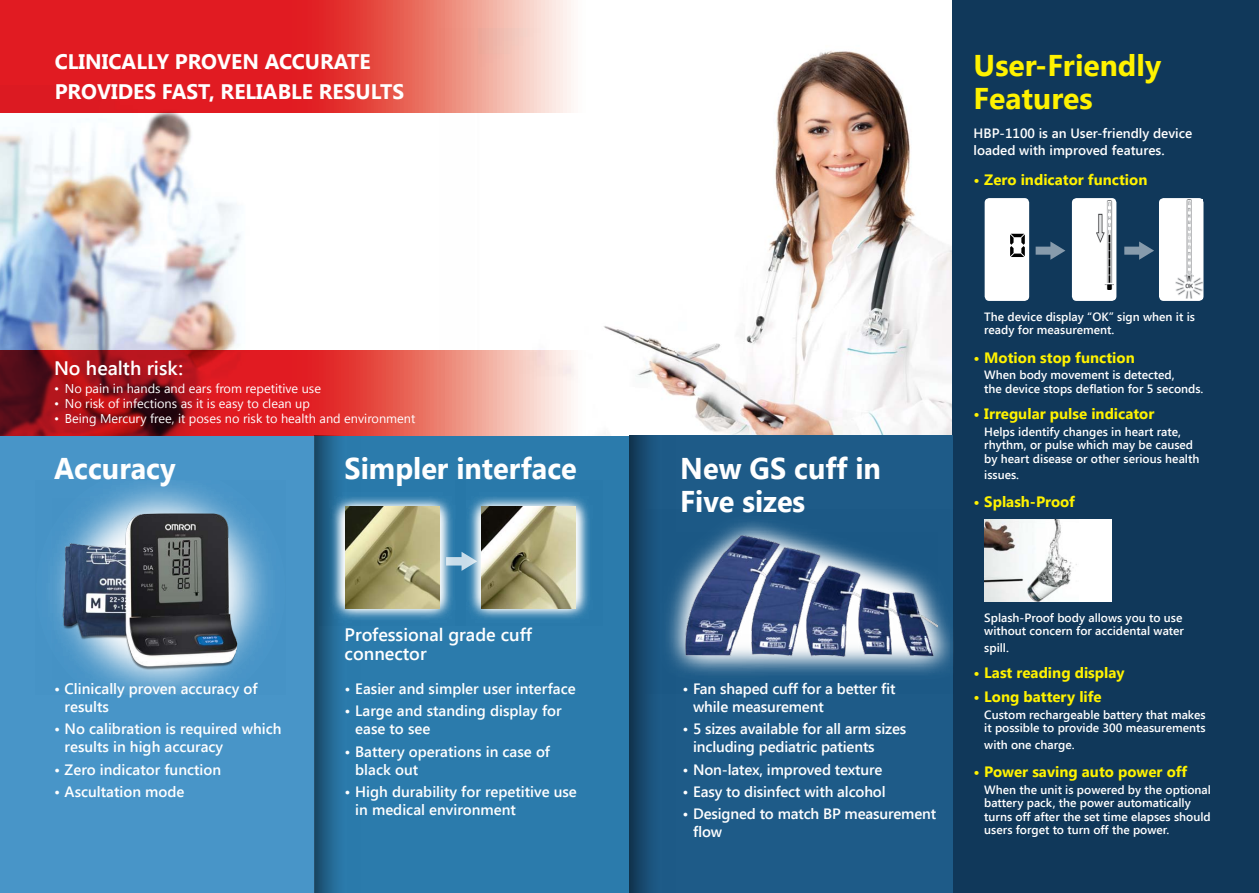
<style>
.page{position:relative;width:1259px;height:893px;background:#fff}
.page>*{position:absolute;margin:0;border:0;box-sizing:border-box;transform-origin:0 0}
.t1{font:700 30px/33px "Segoe UI";color:#fff;scale:.96 1}
.t2{font:700 30px/33px "Segoe UI";color:#fff200}
.t3{font:700 21px "Segoe UI";color:#fff}
.t4{font:600 19.5px "Segoe UI";color:#fff}
.t5{font:600 18px/19.5px "Segoe UI";color:#fff}
.t6{font:600 15px/18px "Segoe UI";color:#fff}
.t7{font:700 15px "Segoe UI";color:#fff200}
.t8{font:600 13.5px/16.5px "Segoe UI";color:#fff}
.t9{font:12.75px "Segoe UI";color:#fff}
.t10{font:600 12px/13.5px "Segoe UI";color:#fff}
</style>
<div class="page">
<div style="left:0;top:436px;width:314px;height:457px;background:#4895c8"></div>
<div style="left:314px;top:436px;width:315px;height:457px;background:#2b7bac"></div>
<img style="left:0;top:113px;width:439px;height:238px">
<img style="left:104px;top:484px;width:164px;height:211px">
<img style="left:54px;top:498px;width:196px;height:181px">
<img style="left:314px;top:436px;width:25px;height:457px">
<img style="left:319px;top:481px;width:133px;height:144px">
<img style="left:469px;top:497px;width:120px;height:121px">
<img style="left:345px;top:507px;width:94px;height:101px">
<img style="left:482px;top:507px;width:94px;height:101px">
<svg style="left:446px;top:552px;width:31px;height:19px"></svg>
<svg style="left:0;top:351px;width:575px;height:85px;background:#c84848"></svg>
<svg style="left:0;top:0;width:571px;height:113px;background:#e64b4a"></svg>
<svg style="left:629px;top:0;width:324px;height:436px"></svg>
<div style="left:953px;top:0;width:306px;height:893px;background:#10385a"></div>
<div style="left:629px;top:436px;width:324px;height:457px;background:#1e5b88"></div>
<img style="left:675px;top:522px;width:274px;height:152px">
<img style="left:676px;top:533px;width:261px;height:128px">
<div style="left:984px;top:519px;width:128px;height:83px;background:#fff"></div>
<img style="left:984px;top:519px;width:93px;height:83px">
<svg style="left:1124px;top:241px;width:30px;height:19px"></svg>
<svg style="left:1035px;top:241px;width:30px;height:19px"></svg>
<div style="left:1072px;top:198px;width:44px;height:103px;background:#fff;border-radius:5px"></div>
<img style="left:1096px;top:200px;width:17px;height:89px">
<div style="left:1159px;top:198px;width:44px;height:103px;background:#fff;border-radius:5px"></div>
<img style="left:1176px;top:200px;width:26px;height:98px">
<div style="left:984px;top:198px;width:45px;height:103px;background:#fff;border-radius:5px"></div>
<svg style="left:1010px;top:234px;width:15px;height:23px"></svg>
<img style="left:629px;top:436px;width:46px;height:457px">
<p class="t3" style="left:55px;top:47px;width:317px">CLINICALLY PROVEN ACCURATE</p>
<p class="t3" style="left:55px;top:77px;width:351px">PROVIDES FAST, RELIABLE RESULTS</p>
<p class="t2" style="left:973px;top:47px;width:189px">User-Friendly<br>Features</p>
<p class="t8" style="left:973px;top:124px;width:220px">HBP-1100 is an User-friendly device loaded with improved features.</p>
<p class="t7" style="left:973px;top:169px;width:175px">• Zero indicator function</p>
<p class="t4" style="left:54px;top:354px;width:131px">No health risk:</p>
<p class="t9" style="left:54px;top:380px;width:268px">• No pain in hands and ears from repetitive use</p>
<p class="t9" style="left:54px;top:395px;width:257px">• No risk of infections as it is easy to clean up</p>
<p class="t9" style="left:54px;top:410px;width:363px">• Being Mercury free, it poses no risk to health and environment</p>
<p class="t1" style="left:54px;top:450px;width:128px">Accuracy</p>
<p class="t1" style="left:345px;top:450px;width:243px">Simpler interface</p>
<p class="t1" style="left:680px;top:450px;width:211px">New GS cuff in<br>Five sizes</p>
<p class="t10" style="left:984px;top:309px;width:212px">The device display “OK” sign when it is ready for measurement.</p>
<p class="t7" style="left:973px;top:347px;width:163px">• Motion stop function</p>
<p class="t10" style="left:984px;top:368px;width:221px">When body movement is detected,<br>the device stops deflation for 5 seconds.</p>
<p class="t7" style="left:973px;top:403px;width:182px">• Irregular pulse indicator</p>
<p class="t10" style="left:984px;top:424px;width:217px">Helps identify changes in heart rate, rhythm, or pulse which may be caused by heart disease or other serious health</p>
<p class="t10" style="left:984px;top:468px;width:36px">issues.</p>
<p class="t7" style="left:973px;top:491px;width:103px">• Splash-Proof</p>
<p class="t6" style="left:65px;top:679px;width:194px;text-indent:-11px">• Clinically proven accuracy of results</p>
<p class="t6" style="left:65px;top:719px;width:218px;text-indent:-11px">• No calibration is required which results in high accuracy</p>
<p class="t6" style="left:54px;top:760px;width:169px">• Zero indicator function</p>
<p class="t6" style="left:54px;top:782px;width:132px">• Ascultation mode</p>
<p class="t5" style="left:345px;top:624px;width:189px">Professional grade cuff connector</p>
<p class="t6" style="left:345px;top:679px;width:232px">• Easier and simpler user interface</p>
<p class="t6" style="left:355px;top:701px;width:208px;text-indent:-11px">• Large and standing display for ease to see</p>
<p class="t6" style="left:355px;top:742px;width:196px;text-indent:-11px">• Battery operations in case of black out</p>
<p class="t6" style="left:355px;top:782px;width:223px;text-indent:-11px">• High durability for repetitive use in medical environment</p>
<p class="t6" style="left:693px;top:679px;width:204px;text-indent:-11px">• Fan shaped cuff for a better fit while measurement</p>
<p class="t6" style="left:693px;top:719px;width:215px;text-indent:-11px">• 5 sizes available for all arm sizes including pediatric patients</p>
<p class="t6" style="left:682px;top:760px;width:201px">• Non-latex, improved texture</p>
<p class="t6" style="left:682px;top:782px;width:205px">• Easy to disinfect with alcohol</p>
<p class="t6" style="left:693px;top:804px;width:245px;text-indent:-11px">• Designed to match BP measurement flow</p>
<p class="t10" style="left:984px;top:610px;width:201px">Splash-Proof body allows you to use without concern for accidental water</p>
<p class="t10" style="left:984px;top:640px;width:26px">spill.</p>
<p class="t7" style="left:973px;top:662px;width:152px">• Last reading display</p>
<p class="t7" style="left:973px;top:686px;width:130px">• Long battery life</p>
<p class="t10" style="left:984px;top:707px;width:223px">Custom rechargeable battery that makes it possible to provide 300 measurements</p>
<p class="t10" style="left:984px;top:737px;width:92px">with one charge.</p>
<p class="t7" style="left:973px;top:761px;width:215px">• Power saving auto power off</p>
<p class="t10" style="left:984px;top:782px;width:228px">When the unit is powered by the optional battery pack, the power automatically turns off after the set time elapses should users forget to turn off the power.</p>
</div>
